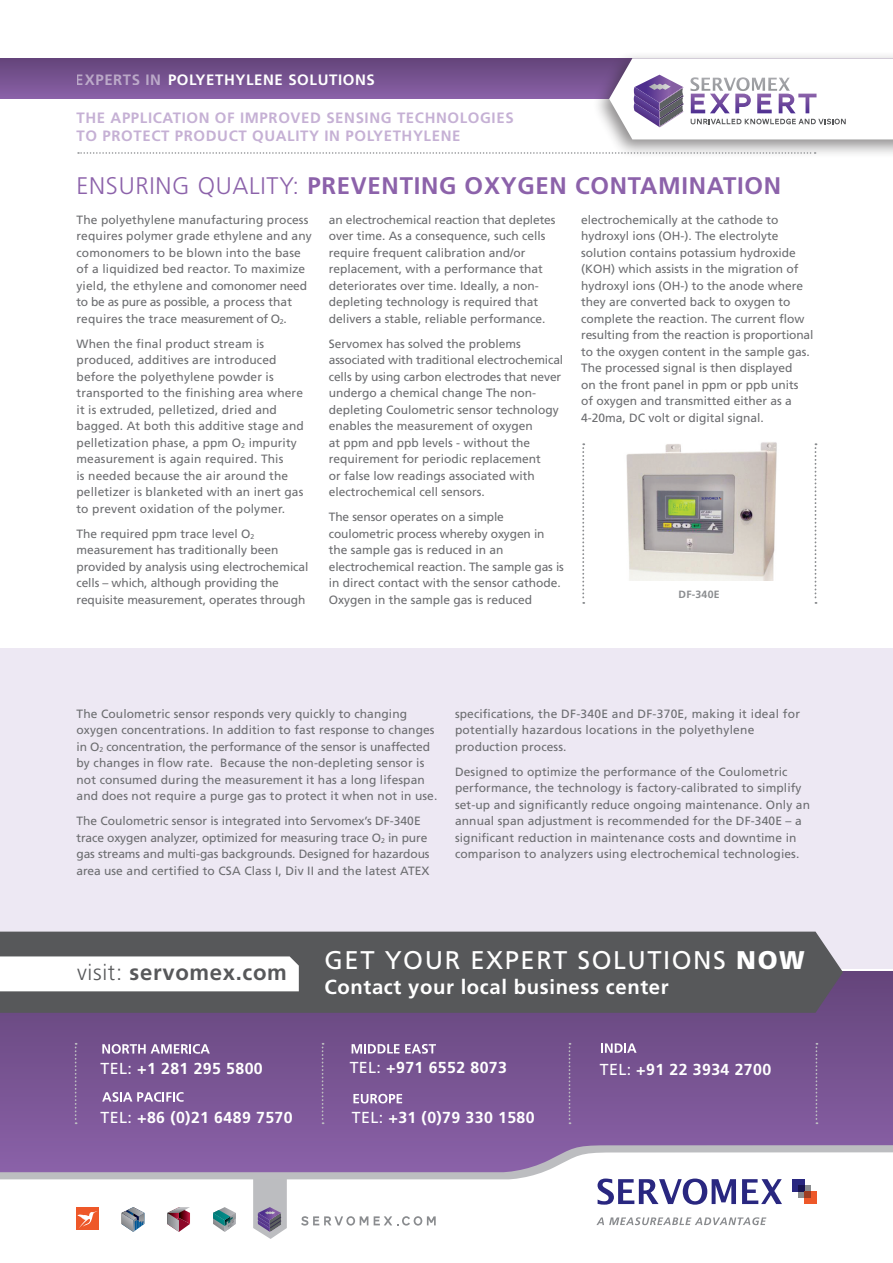
<style>
.page{position:relative;width:893px;height:1263px;background:#fff}
.page>*{position:absolute;margin:0;border:0;box-sizing:border-box;transform-origin:0 0}
.t1{font:25.5px "Frutiger LT Std";letter-spacing:.06em;color:#fff}
.t2{font:700 24px "Frutiger LT Std";letter-spacing:.03em;color:#8c62aa}
.t3{font:700 22.2px "Frutiger LT Std";letter-spacing:.03em;color:#57585a}
.t4{font:700 20.25px "Frutiger LT Std";letter-spacing:.03em;color:#fff}
.t5{font:700 15.9px "Frutiger LT Std";letter-spacing:.025em;color:#fff}
.t6{font:700 15px/18px "Frutiger LT Std";letter-spacing:.04em;color:#8c62aa}
.t7{font:700 15px "Frutiger LT Std";letter-spacing:.04em;color:#fff}
.t8{font:12px/16.5px "Frutiger LT Std";color:#6c6d70}
.t9{font:12px/16.5px "Frutiger LT Std";letter-spacing:.02em;color:#6c6d70}
.t10{font:700 10.5px "Frutiger LT Std";letter-spacing:.02em;color:#8a8c8f}
.s1{font-weight:300}
.s2{font-weight:400}
.s3{font-weight:900}
</style>
<div class="page">
<div style="left:0;top:648px;width:893px;height:320px;background:#ede8f3"></div>
<svg style="left:0;top:971px;width:893px;height:174px;background:#785492"></svg>
<svg style="left:0;top:1145px;width:893px;height:7px;background:#987eac"></svg>
<svg style="left:0;top:1152px;width:893px;height:74px"></svg>
<svg style="left:597px;top:1178px;width:139px;height:27px"></svg>
<svg style="left:742px;top:1179px;width:40px;height:25px"></svg>
<div style="left:792px;top:1179px;width:12px;height:12px;background:#292780"></div>
<svg style="left:798px;top:1185px;width:12px;height:13px"></svg>
<div style="left:804px;top:1191px;width:12px;height:13px;background:#ee5829"></div>
<svg style="left:798px;top:1185px;width:6px;height:6px"></svg>
<div style="left:804px;top:1191px;width:6px;height:7px;background:#9c3d22"></div>
<svg style="left:596px;top:1217px;width:170px;height:8px"></svg>
<div style="left:76px;top:1207px;width:23px;height:23px;background:#ee5829"></div>
<svg style="left:77px;top:1211px;width:21px;height:17px"></svg>
<svg style="left:301px;top:1216px;width:67px;height:9px"></svg>
<svg style="left:374px;top:1216px;width:62px;height:9px"></svg>
<svg style="left:167px;top:1207px;width:23px;height:25px"></svg>
<svg style="left:122px;top:1207px;width:22px;height:25px"></svg>
<svg style="left:213px;top:1207px;width:23px;height:25px"></svg>
<svg style="left:253px;top:1176px;width:34px;height:63px;background:#b1aeba"></svg>
<svg style="left:100px;top:1034px;width:157px;height:1px"></svg>
<svg style="left:102px;top:1044px;width:108px;height:10px"></svg>
<svg style="left:100px;top:1080px;width:157px;height:1px"></svg>
<svg style="left:102px;top:1092px;width:82px;height:10px"></svg>
<svg style="left:598px;top:1033px;width:157px;height:1px"></svg>
<svg style="left:601px;top:1043px;width:36px;height:10px"></svg>
<svg style="left:349px;top:1031px;width:157px;height:1px"></svg>
<svg style="left:349px;top:1199px;width:157px;height:1px"></svg>
<svg style="left:352px;top:1044px;width:47px;height:9px"></svg>
<svg style="left:405px;top:1044px;width:31px;height:10px"></svg>
<svg style="left:351px;top:1082px;width:157px;height:1px"></svg>
<svg style="left:353px;top:1094px;width:49px;height:9px"></svg>
<svg style="left:322px;top:1043px;width:2px;height:81px"></svg>
<svg style="left:75px;top:1043px;width:2px;height:81px"></svg>
<svg style="left:815px;top:1043px;width:2px;height:81px"></svg>
<svg style="left:569px;top:1043px;width:1px;height:81px"></svg>
<div style="left:0;top:932px;width:843px;height:81px;background:#57585a"></div>
<svg style="left:0;top:956px;width:299px;height:35px"></svg>
<div style="left:0;top:59px;width:893px;height:40px;background:linear-gradient(to bottom,#64457b,#8a61a7)"></div>
<div style="left:592px;top:51px;width:301px;height:107px;background:#231f20;opacity:.5"></div>
<svg style="left:609px;top:58px;width:284px;height:81px"></svg>
<svg style="left:78px;top:152px;width:738px;height:2px"></svg>
<img style="left:626px;top:442px;width:151px;height:138px">
<svg style="left:814px;top:443px;width:2px;height:161px"></svg>
<svg style="left:582px;top:443px;width:2px;height:161px"></svg>
<p class="t7" style="left:76px;top:71px;width:300px">EXPERTS IN POLYETHYLENE SOLUTIONS</p>
<p class="t6" style="left:77px;top:109px;width:439px">THE APPLICATION OF IMPROVED SENSING TECHNOLOGIES<br>TO PROTECT PRODUCT QUALITY IN POLYETHYLENE</p>
<h2 class="t2" style="left:77px;top:171px;width:706px"><span class="s1">ENSURING QUALITY:</span> PREVENTING OXYGEN CONTAMINATION</h2>
<p class="t8" style="left:77px;top:211px;width:237px">The polyethylene manufacturing process requires polymer grade ethylene and any comonomers to be blown into the base of a liquidized bed reactor. To maximize yield, the ethylene and comonomer need to be as pure as possible, a process that requires the trace measurement of O<sub>2</sub>.</p>
<p class="t8" style="left:77px;top:335px;width:229px">When the final product stream is produced, additives are introduced before the polyethylene powder is transported to the finishing area where it is extruded, pelletized, dried and bagged. At both this additive stage and pelletization phase, a ppm O<sub>2</sub> impurity measurement is again required. This<br>is needed because the air around the pelletizer is blanketed with an inert gas to prevent oxidation of the polymer.</p>
<p class="t8" style="left:77px;top:525px;width:233px">The required ppm trace level O<sub>2 </sub>measurement has traditionally been provided by analysis using electrochemical cells – which, although providing the requisite measurement, operates through</p>
<p class="t8" style="left:329px;top:211px;width:228px">an electrochemical reaction that depletes over time. As a consequence, such cells require frequent calibration and/or replacement, with a performance that deteriorates over time. Ideally, a non&shy;depleting technology is required that delivers a stable, reliable performance.</p>
<p class="t8" style="left:329px;top:335px;width:236px">Servomex has solved the problems associated with traditional electrochemical cells by using carbon electrodes that never undergo a chemical change The non&shy;depleting Coulometric sensor technology enables the measurement of oxygen<br>at ppm and ppb levels - without the requirement for periodic replacement<br>or false low readings associated with electrochemical cell sensors.</p>
<p class="t8" style="left:329px;top:509px;width:237px">The sensor operates on a simple coulometric process whereby oxygen in the sample gas is reduced in an electrochemical reaction. The sample gas is in direct contact with the sensor cathode.<br>Oxygen in the sample gas is reduced</p>
<p class="t8" style="left:581px;top:211px;width:234px">electrochemically at the cathode to hydroxyl ions (OH-). The electrolyte solution contains potassium hydroxide (KOH) which assists in the migration of hydroxyl ions (OH-) to the anode where they are converted back to oxygen to complete the reaction. The current flow resulting from the reaction is proportional to the oxygen content in the sample gas.<br>The processed signal is then displayed<br>on the front panel in ppm or ppb units of oxygen and transmitted either as a 4-20ma, DC volt or digital signal.</p>
<p class="t10" style="left:679px;top:588px;width:42px">DF-340E</p>
<p class="t8" style="left:77px;top:705px;width:362px">The Coulometric sensor responds very quickly to changing oxygen concentrations. In addition to fast response to changes in O<sub>2</sub> concentration, the performance of the sensor is unaffected by changes in flow rate. Because the non-depleting sensor is not consumed during the measurement it has a long lifespan and does not require a purge gas to protect it when not in use.</p>
<p class="t8" style="left:77px;top:813px;width:355px">The Coulometric sensor is integrated into Servomex’s DF-340E trace oxygen analyzer, optimized for measuring trace O<sub>2</sub> in pure gas streams and multi-gas backgrounds. Designed for hazardous area use and certified to CSA Class I, Div II and the latest ATEX</p>
<p class="t9" style="left:455px;top:705px;width:347px">specifications, the DF-340E and DF-370E, making it ideal for potentially hazardous locations in the polyethylene production process.</p>
<p class="t8" style="left:455px;top:763px;width:357px">Designed to optimize the performance of the Coulometric performance, the technology is factory-calibrated to simplify set-up and significantly reduce ongoing maintenance. Only an annual span adjustment is recommended for the DF-340E – a significant reduction in maintenance costs and downtime in comparison to analyzers using electrochemical technologies.</p>
<h3 class="t3" style="left:77px;top:959px;width:211px"><span class="s1">visit:</span> servomex.com</h3>
<h3 class="t5" style="left:101px;top:1059px;width:164px"><span class="s2">TEL:</span> +1 281 295 5800</h3>
<h3 class="t5" style="left:101px;top:1108px;width:194px"><span class="s2">TEL:</span> +86 (0)21 6489 7570</h3>
<h1 class="t1" style="left:325px;top:945px;width:482px">GET YOUR EXPERT SOLUTIONS <span class="s3">NOW</span></h1>
<h3 class="t4" style="left:325px;top:975px;width:345px">Contact your local business center</h3>
<h3 class="t5" style="left:350px;top:1058px;width:159px"><span class="s2">TEL:</span> +971 6552 8073</h3>
<h3 class="t5" style="left:600px;top:1060px;width:173px"><span class="s2">TEL:</span> +91 22 3934 2700</h3>
<h3 class="t5" style="left:352px;top:1108px;width:184px"><span class="s2">TEL:</span> +31 (0)79 330 1580</h3>
</div>
